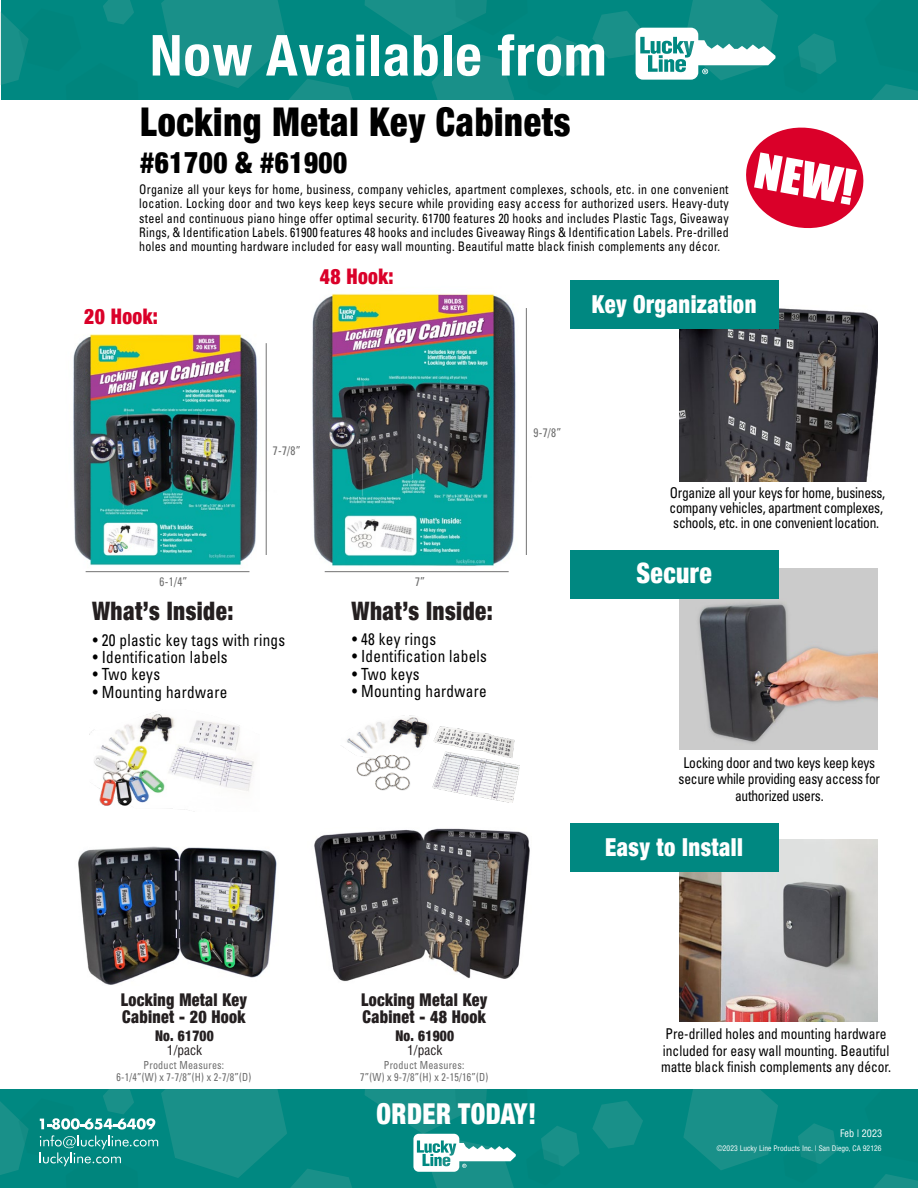
<style>
.page{position:relative;width:918px;height:1188px;background:#fff}
.page>*{position:absolute;margin:0;border:0;box-sizing:border-box;transform-origin:0 0}
.t1{font:700 condensed 56.7px "Helvetica Neue";letter-spacing:.02em;color:#fff}
.t2{font:45px "Impact";color:#fff;scale:1.1 1}
.t3{font:900 condensed 39.6px "Helvetica Neue";letter-spacing:.02em;color:#000;scale:.91 1}
.t4{font:900 condensed 29.7px "Helvetica Neue";letter-spacing:.02em;color:#000;scale:.91 1}
.t5{font:900 condensed 28.8px "Helvetica Neue";letter-spacing:.02em;color:#fff;scale:.91 1}
.t6{font:900 condensed 28.05px "Helvetica Neue";letter-spacing:.02em;color:#fff;scale:.91 1}
.t7{font:900 condensed 25.5px "Helvetica Neue";letter-spacing:.02em;color:#241f20;scale:.91 1}
.t8{font:900 condensed 24.75px "Helvetica Neue";letter-spacing:.02em;color:#fff;scale:.91 1}
.t9{font:900 condensed 21.45px "Helvetica Neue";letter-spacing:.02em;color:#da0029;scale:.91 1}
.t10{font:900 condensed 17.55px/17.5px "Helvetica Neue";letter-spacing:.02em;color:#241f20;scale:.91 1}
.t11{font:condensed 16.65px "Univers";letter-spacing:.02em;color:#000;scale:.91 1}
.t12{font:condensed 14.85px/16.5px "Univers";letter-spacing:-.02em;color:#000;text-align:center;scale:.91 1}
.t13{font:condensed 14.85px/16.5px "Univers";color:#000;scale:.91 1}
.t14{font:900 condensed 14.85px "Helvetica Neue";letter-spacing:.02em;color:#241f20;scale:.91 1}
.t15{font:condensed 13.5px "Helvetica";color:#241f20}
.t16{font:condensed 13.2px/14.2px "Univers";letter-spacing:.02em;color:#000;text-align:justify;scale:.91 1}
.t17{font:condensed 12.3px "Univers";color:#6d6d6d;scale:.91 1}
.t18{font:condensed 11.1px/11.4px "Univers";letter-spacing:.02em;color:#6d6d6d;text-align:center;scale:.91 1}
.t19{font:condensed 10.2px "Helvetica";color:#fff}
.t20{font:condensed 7.5px "Helvetica";color:#fff}
</style>
<div class="page">
<img style="left:314px;top:828px;width:216px;height:154px">
<img style="left:78px;top:846px;width:199px;height:139px">
<img style="left:312px;top:293px;width:214px;height:280px">
<img style="left:73px;top:334px;width:193px;height:239px">
<div style="left:1px;top:1090px;width:917px;height:98px;background:#008881"></div>
<svg style="left:874px;top:1174px;width:44px;height:14px"></svg>
<svg style="left:592px;top:1101px;width:51px;height:47px"></svg>
<svg style="left:683px;top:1090px;width:153px;height:80px"></svg>
<div style="left:1px;top:0;width:917px;height:100px;background:#008881"></div>
<svg style="left:872px;top:84px;width:46px;height:16px"></svg>
<svg style="left:161px;top:0;width:419px;height:100px"></svg>
<svg style="left:1px;top:0;width:133px;height:85px"></svg>
<svg style="left:746px;top:127px;width:118px;height:102px"></svg>
<svg style="left:592px;top:0;width:244px;height:80px"></svg>
<svg style="left:1px;top:1090px;width:579px;height:98px"></svg>
<img style="left:679px;top:568px;width:198px;height:182px">
<div style="left:570px;top:550px;width:208px;height:48px;background:#008881"></div>
<img style="left:679px;top:840px;width:198px;height:181px">
<div style="left:570px;top:824px;width:208px;height:48px;background:#008881"></div>
<img style="left:679px;top:300px;width:198px;height:181px">
<div style="left:570px;top:281px;width:208px;height:48px;background:#008881"></div>
<hr style="left:266px;top:343px;width:1px;height:212px;background:#808080">
<hr style="left:86px;top:571px;width:163px;height:1px;background:#808080">
<hr style="left:526px;top:308px;width:1px;height:247px;background:#808080">
<hr style="left:325px;top:571px;width:184px;height:1px;background:#808080">
<img style="left:89px;top:712px;width:165px;height:98px">
<img style="left:347px;top:715px;width:172px;height:88px">
<h1 class="t1" style="left:150px;top:8px;width:458px">Now Available from</h1>
<h3 class="t3" style="left:140px;top:89px;width:474px">Locking Metal Key Cabinets</h3>
<h3 class="t4" style="left:140px;top:138px;width:229px">#61700 &amp; #61900</h3>
<p class="t16" style="left:139px;top:182px;width:649px">Organize all your keys for home, business, company vehicles, apartment complexes, schools, etc. in one convenient location. Locking door and two keys keep keys secure while providing easy access for authorized users. Heavy-duty steel and continuous piano hinge offer optimal security. 61700 features 20 hooks and includes Plastic Tags, Giveaway Rings, &amp; Identification Labels. 61900 features 48 hooks and includes Giveaway Rings &amp; Identification Labels. Pre-drilled holes and mounting hardware included for easy wall mounting. Beautiful matte black finish complements any décor.</p>
<h3 class="t9" style="left:320px;top:258px;width:83px">48 Hook:</h3>
<h2 class="t2" style="left:761px;top:136px;width:93px;rotate:10deg">NEW!</h2>
<h3 class="t9" style="left:84px;top:299px;width:83px">20 Hook:</h3>
<p class="t17" style="left:160px;top:574px;width:32px">6-1/4”</p>
<p class="t17" style="left:273px;top:443px;width:32px">7-7/8”</p>
<h3 class="t7" style="left:92px;top:590px;width:157px">What’s Inside:</h3>
<p class="t11" style="left:93px;top:629px;width:213px">• 20 plastic key tags with rings</p>
<p class="t11" style="left:93px;top:647px;width:150px">• Identification labels</p>
<p class="t11" style="left:93px;top:664px;width:76px">• Two keys</p>
<p class="t11" style="left:93px;top:681px;width:149px">• Mounting hardware</p>
<h3 class="t8" style="left:592px;top:283px;width:182px">Key Organization</h3>
<p class="t17" style="left:534px;top:425px;width:32px">9-7/8”</p>
<p class="t17" style="left:415px;top:574px;width:13px">7”</p>
<h3 class="t7" style="left:352px;top:590px;width:157px">What’s Inside:</h3>
<p class="t11" style="left:352px;top:629px;width:94px">• 48 key rings</p>
<p class="t11" style="left:352px;top:646px;width:150px">• Identification labels</p>
<p class="t11" style="left:352px;top:663px;width:76px">• Two keys</p>
<p class="t11" style="left:352px;top:681px;width:149px">• Mounting hardware</p>
<p class="t12" style="left:670px;top:485px;width:239px;line-height:15px;text-align:left">Organize all your keys for home, business, company vehicles, apartment complexes, schools, etc. in one convenient location.</p>
<h3 class="t6" style="left:636px;top:550px;width:84px">Secure</h3>
<p class="t12" style="left:679px;top:754px;width:223px">Locking door and two keys keep keys secure while providing easy access for authorized users.</p>
<h3 class="t8" style="left:605px;top:826px;width:153px">Easy to Install</h3>
<h3 class="t10" style="left:121px;top:990px;width:140px">Locking Metal Key<br>Cabinet - 20 Hook</h3>
<p class="t14" style="left:155px;top:1023px;width:66px">No. 61700</p>
<p class="t15" style="left:167px;top:1042px;width:37px">1/pack</p>
<p class="t18" style="left:117px;top:1059px;width:150px">Product Measures:<br>6-1/4”(W) x 7-7/8”(H) x 2-7/8”(D)</p>
<h3 class="t10" style="left:361px;top:990px;width:140px">Locking Metal Key<br>Cabinet - 48 Hook</h3>
<p class="t14" style="left:395px;top:1023px;width:66px">No. 61900</p>
<p class="t15" style="left:407px;top:1042px;width:37px">1/pack</p>
<p class="t18" style="left:360px;top:1059px;width:142px">Product Measures:<br>7”(W) x 9-7/8”(H) x 2-15/16”(D)</p>
<h3 class="t5" style="left:376px;top:1090px;width:177px">ORDER TODAY!</h3>
<p class="t13" style="left:661px;top:1026px;width:254px">Pre-drilled holes and mounting hardware included for easy wall mounting. Beautiful matte black finish complements any décor.</p>
<p class="t19" style="left:840px;top:1127px;width:44px">Feb | 2023</p>
<p class="t20" style="left:717px;top:1143px;width:166px">©2023 Lucky Line Products Inc. | San Diego, CA 92126</p>
</div>
